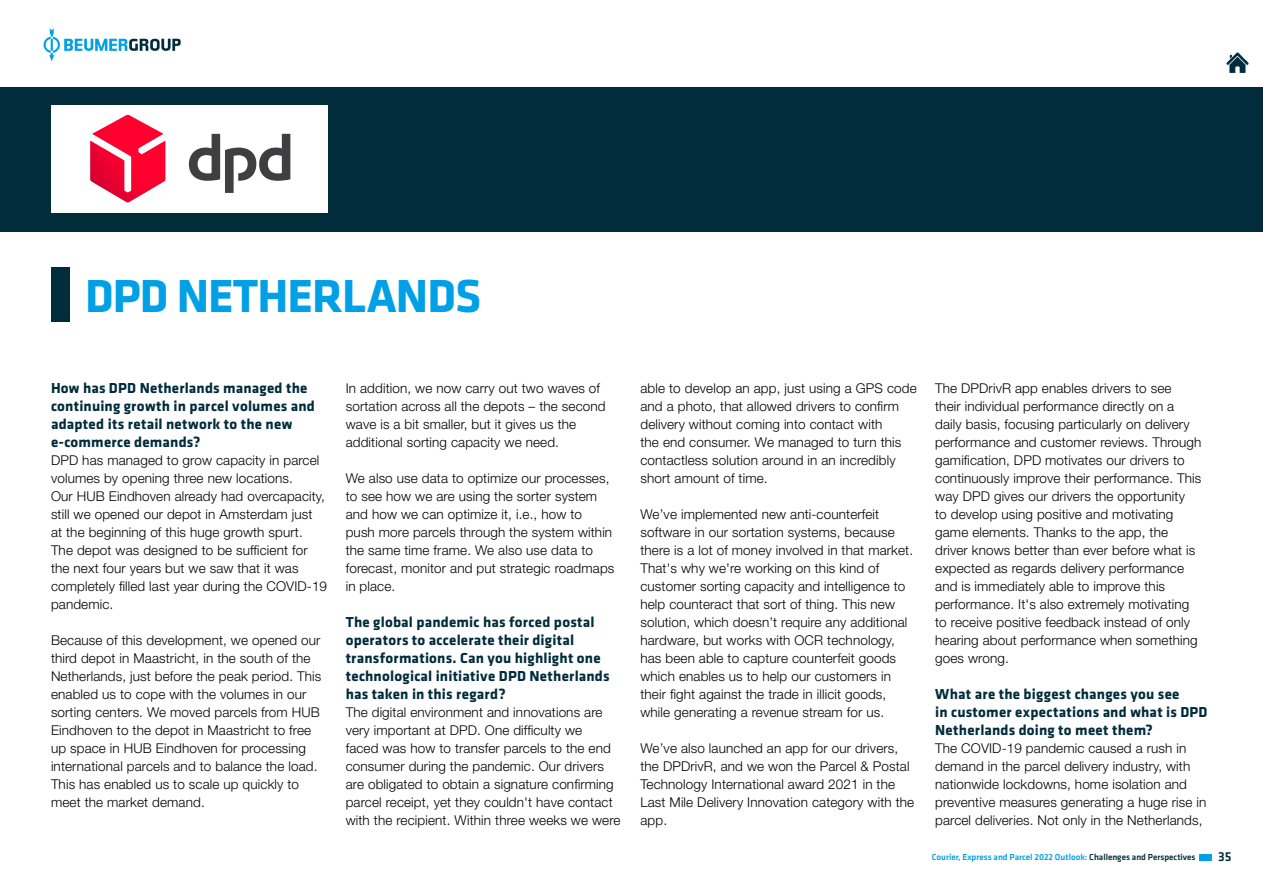
<style>
.page{position:relative;width:1263px;height:893px;background:#fff}
.page>*{position:absolute;margin:0;border:0;box-sizing:border-box;transform-origin:0 0}
.t1{font:700 48px "Klavika";letter-spacing:-.02em;color:#00a0e6}
.t2{font:700 15px/18px "Klavika";letter-spacing:.015em;color:#002c3c}
.t3{font:300 13.5px/18px "Helvetica Neue LT Std";letter-spacing:.01em;color:#000}
.t4{font:500 13.5px "Klavika";color:#002c3c}
.t5{font:500 9px "Klavika";color:#00a0e6}
.s1{color:#002c3c}
</style>
<div class="page">
<div style="left:1200px;top:854px;width:12px;height:7px;background:#00a0e6"></div>
<svg style="left:44px;top:28px;width:137px;height:33px"></svg>
<svg style="left:1226px;top:52px;width:23px;height:21px"></svg>
<div style="left:0;top:87px;width:1263px;height:144px;background:#002c3c"></div>
<div style="left:51px;top:105px;width:277px;height:108px;background:#fff"></div>
<svg style="left:189px;top:134px;width:101px;height:59px"></svg>
<svg style="left:90px;top:115px;width:75px;height:87px"></svg>
<div style="left:51px;top:267px;width:18px;height:54px;background:#002c3c"></div>
<h1 class="t1" style="left:85px;top:270px;width:398px">DPD NETHERLANDS</h1>
<p class="t2" style="left:51px;top:379px;width:266px">How has DPD Netherlands managed the continuing growth in parcel volumes and adapted its retail network to the new e-commerce demands?</p>
<p class="t3" style="left:51px;top:451px;width:278px">DPD has managed to grow capacity in parcel volumes by opening three new locations.<br>Our HUB Eindhoven already had overcapacity, still we opened our depot in Amsterdam just<br>at the beginning of this huge growth spurt.<br>The depot was designed to be sufficient for the next four years but we saw that it was completely filled last year during the COVID-19 pandemic.</p>
<p class="t3" style="left:51px;top:631px;width:272px">Because of this development, we opened our third depot in Maastricht, in the south of the Netherlands, just before the peak period. This enabled us to cope with the volumes in our sorting centers. We moved parcels from HUB Eindhoven to the depot in Maastricht to free up space in HUB Eindhoven for processing international parcels and to balance the load.<br>This has enabled us to scale up quickly to meet the market demand.</p>
<p class="t3" style="left:346px;top:379px;width:261px">In addition, we now carry out two waves of sortation across all the depots – the second wave is a bit smaller, but it gives us the additional sorting capacity we need.</p>
<p class="t3" style="left:346px;top:469px;width:270px">We also use data to optimize our processes, to see how we are using the sorter system and how we can optimize it, i.e., how to push more parcels through the system within the same time frame. We also use data to forecast, monitor and put strategic roadmaps in place.</p>
<p class="t2" style="left:346px;top:613px;width:265px">The global pandemic has forced postal operators to accelerate their digital transformations. Can you highlight one technological initiative DPD Netherlands has taken in this regard?</p>
<p class="t3" style="left:346px;top:703px;width:276px">The digital environment and innovations are very important at DPD. One difficulty we<br>faced was how to transfer parcels to the end consumer during the pandemic. Our drivers are obligated to obtain a signature confirming parcel receipt, yet they couldn't have contact with the recipient. Within three weeks we were</p>
<p class="t3" style="left:640px;top:379px;width:278px">able to develop an app, just using a GPS code and a photo, that allowed drivers to confirm delivery without coming into contact with<br>the end consumer. We managed to turn this contactless solution around in an incredibly short amount of time.</p>
<p class="t3" style="left:640px;top:505px;width:274px">We’ve implemented new anti-counterfeit software in our sortation systems, because there is a lot of money involved in that market.<br>That's why we're working on this kind of customer sorting capacity and intelligence to help counteract that sort of thing. This new solution, which doesn’t require any additional hardware, but works with OCR technology, has been able to capture counterfeit goods which enables us to help our customers in their fight against the trade in illicit goods, while generating a revenue stream for us.</p>
<p class="t3" style="left:640px;top:739px;width:275px">We’ve also launched an app for our drivers, the DPDrivR, and we won the Parcel &amp; Postal Technology International award 2021 in the Last Mile Delivery Innovation category with the app.</p>
<p class="t3" style="left:935px;top:379px;width:268px">The DPDrivR app enables drivers to see<br>their individual performance directly on a daily basis, focusing particularly on delivery performance and customer reviews. Through gamification, DPD motivates our drivers to continuously improve their performance. This way DPD gives our drivers the opportunity<br>to develop using positive and motivating game elements. Thanks to the app, the driver knows better than ever before what is expected as regards delivery performance and is immediately able to improve this performance. It's also extremely motivating to receive positive feedback instead of only hearing about performance when something goes wrong.</p>
<p class="t2" style="left:935px;top:685px;width:274px">What are the biggest changes you see<br>in customer expectations and what is DPD<br>Netherlands doing to meet them?</p>
<p class="t3" style="left:935px;top:739px;width:273px">The COVID-19 pandemic caused a rush in demand in the parcel delivery industry, with nationwide lockdowns, home isolation and preventive measures generating a huge rise in parcel deliveries. Not only in the Netherlands,</p>
<p class="t5" style="left:932px;top:852px;width:265px">Courier, Express and Parcel 2022 Outlook: <span class="s1">Challenges and Perspectives</span></p>
<p class="t4" style="left:1218px;top:849px;width:15px">35</p>
</div>
